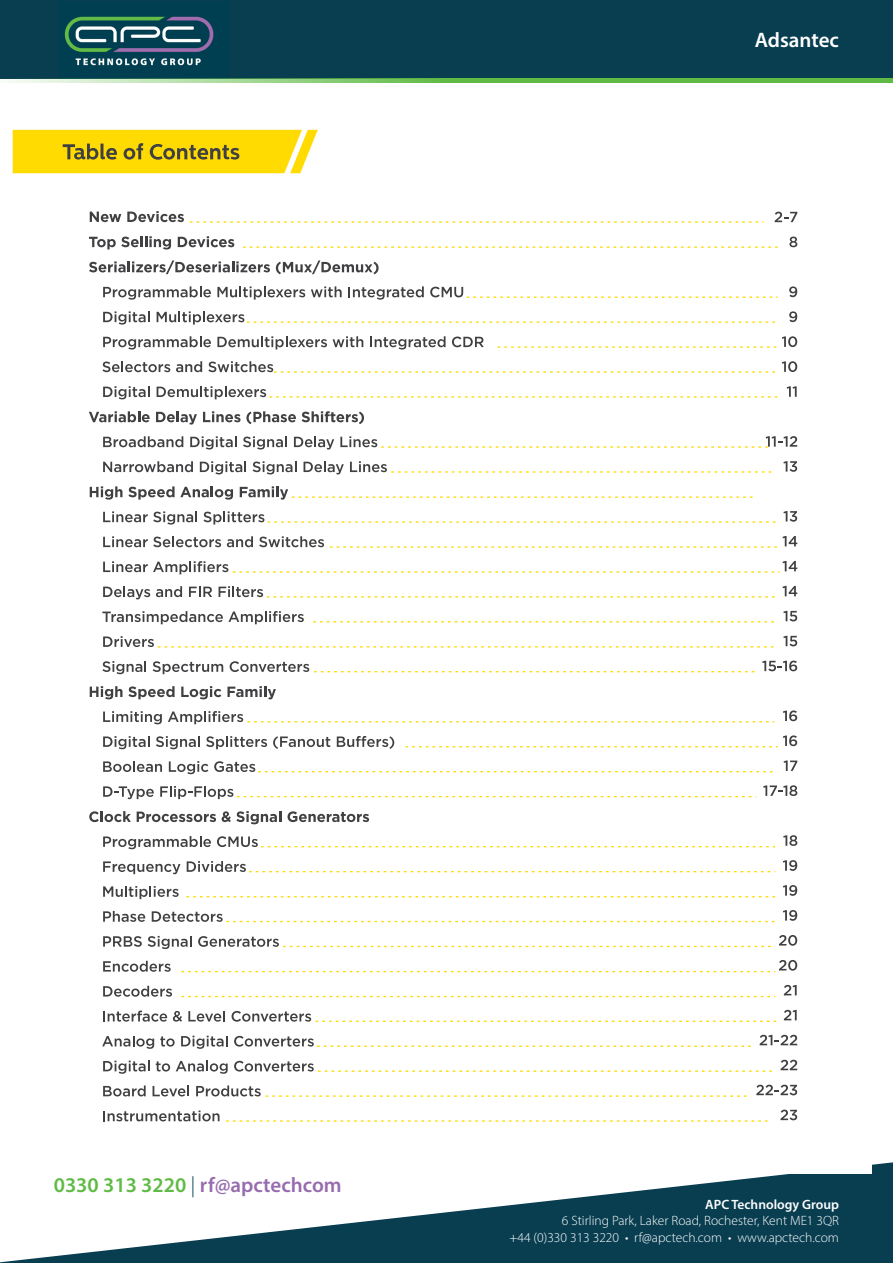
<style>
.page{position:relative;width:893px;height:1263px;background:#fff}
.page>*{position:absolute;margin:0;border:0;box-sizing:border-box;transform-origin:0 0}
.Body_copy{font:600 21px "Myriad Pro";color:#976cae}
.t1{font:600 21px "Myriad Pro";color:#fff}
.t2{font:300 13.5px/16.2px "Myriad Pro";color:#fff;text-align:right}
.t3{font:600 13.5px "Myriad Pro";color:#fff}
.s1{color:#60bb46}
.s2{font-weight:300;color:#093e51}
</style>
<div class="page">
<div style="left:0;top:0;width:893px;height:78px;background:#093e51"></div>
<svg style="left:0;top:1162px;width:893px;height:101px;fill:#093e51"></svg>
<img style="left:64px;top:16px;width:150px;height:50px">
<svg style="left:0;top:78px;width:893px;height:5px;background:#7ac16a"></svg>
<div style="left:13px;top:92px;width:859px;height:1082px;background:#fff"></div>
<svg style="left:775px;top:212px;width:22px;height:10px"></svg>
<svg style="left:789px;top:237px;width:8px;height:10px"></svg>
<svg style="left:789px;top:286px;width:8px;height:11px"></svg>
<svg style="left:789px;top:311px;width:8px;height:11px"></svg>
<svg style="left:787px;top:386px;width:10px;height:11px"></svg>
<svg style="left:783px;top:461px;width:14px;height:11px"></svg>
<svg style="left:783px;top:511px;width:14px;height:11px"></svg>
<svg style="left:783px;top:611px;width:14px;height:10px"></svg>
<svg style="left:783px;top:636px;width:14px;height:10px"></svg>
<svg style="left:783px;top:710px;width:14px;height:11px"></svg>
<svg style="left:784px;top:760px;width:13px;height:11px"></svg>
<svg style="left:763px;top:785px;width:34px;height:11px"></svg>
<svg style="left:783px;top:835px;width:14px;height:11px"></svg>
<svg style="left:783px;top:860px;width:14px;height:11px"></svg>
<svg style="left:783px;top:885px;width:14px;height:11px"></svg>
<svg style="left:783px;top:910px;width:14px;height:11px"></svg>
<svg style="left:788px;top:935px;width:9px;height:11px"></svg>
<svg style="left:779px;top:960px;width:18px;height:11px"></svg>
<svg style="left:784px;top:985px;width:13px;height:10px"></svg>
<svg style="left:784px;top:1010px;width:13px;height:10px"></svg>
<svg style="left:760px;top:1035px;width:37px;height:10px"></svg>
<svg style="left:781px;top:1060px;width:16px;height:10px"></svg>
<svg style="left:756px;top:1085px;width:41px;height:10px"></svg>
<svg style="left:781px;top:1109px;width:16px;height:11px"></svg>
<svg style="left:498px;top:336px;width:299px;height:12px"></svg>
<svg style="left:226px;top:1120px;width:542px;height:2px"></svg>
<svg style="left:330px;top:536px;width:467px;height:12px"></svg>
<svg style="left:313px;top:621px;width:461px;height:1px"></svg>
<svg style="left:405px;top:735px;width:392px;height:12px"></svg>
<svg style="left:186px;top:896px;width:589px;height:1px"></svg>
<svg style="left:13px;top:130px;width:305px;height:43px;background:#f3d312"></svg>
<svg style="left:189px;top:145px;width:50px;height:15px"></svg>
<svg style="left:90px;top:212px;width:31px;height:10px"></svg>
<svg style="left:127px;top:211px;width:57px;height:11px"></svg>
<svg style="left:89px;top:236px;width:82px;height:13px"></svg>
<svg style="left:178px;top:236px;width:56px;height:11px"></svg>
<svg style="left:89px;top:260px;width:96px;height:14px"></svg>
<svg style="left:186px;top:261px;width:84px;height:11px"></svg>
<svg style="left:276px;top:260px;width:103px;height:14px"></svg>
<svg style="left:103px;top:286px;width:95px;height:14px"></svg>
<svg style="left:200px;top:286px;width:11px;height:11px"></svg>
<svg style="left:217px;top:286px;width:88px;height:14px"></svg>
<svg style="left:311px;top:286px;width:31px;height:11px"></svg>
<svg style="left:349px;top:286px;width:75px;height:14px"></svg>
<svg style="left:430px;top:287px;width:348px;height:11px"></svg>
<svg style="left:103px;top:311px;width:47px;height:14px"></svg>
<svg style="left:157px;top:311px;width:619px;height:14px"></svg>
<svg style="left:103px;top:336px;width:95px;height:13px"></svg>
<svg style="left:200px;top:336px;width:11px;height:11px"></svg>
<svg style="left:217px;top:336px;width:110px;height:13px"></svg>
<svg style="left:333px;top:336px;width:30px;height:11px"></svg>
<svg style="left:370px;top:336px;width:76px;height:13px"></svg>
<svg style="left:452px;top:337px;width:32px;height:10px"></svg>
<svg style="left:102px;top:361px;width:68px;height:11px"></svg>
<svg style="left:176px;top:361px;width:26px;height:11px"></svg>
<svg style="left:208px;top:361px;width:589px;height:12px"></svg>
<svg style="left:103px;top:386px;width:47px;height:13px"></svg>
<svg style="left:157px;top:386px;width:621px;height:13px"></svg>
<svg style="left:89px;top:411px;width:61px;height:11px"></svg>
<svg style="left:156px;top:411px;width:41px;height:14px"></svg>
<svg style="left:203px;top:411px;width:93px;height:13px"></svg>
<svg style="left:302px;top:411px;width:62px;height:13px"></svg>
<svg style="left:103px;top:436px;width:80px;height:11px"></svg>
<svg style="left:190px;top:436px;width:47px;height:13px"></svg>
<svg style="left:243px;top:436px;width:44px;height:13px"></svg>
<svg style="left:294px;top:436px;width:40px;height:13px"></svg>
<svg style="left:340px;top:436px;width:457px;height:12px"></svg>
<svg style="left:103px;top:461px;width:90px;height:11px"></svg>
<svg style="left:200px;top:461px;width:46px;height:13px"></svg>
<svg style="left:253px;top:461px;width:44px;height:13px"></svg>
<svg style="left:303px;top:461px;width:41px;height:13px"></svg>
<svg style="left:350px;top:461px;width:422px;height:12px"></svg>
<svg style="left:90px;top:486px;width:32px;height:14px"></svg>
<svg style="left:128px;top:486px;width:105px;height:14px"></svg>
<svg style="left:240px;top:486px;width:513px;height:14px"></svg>
<svg style="left:103px;top:511px;width:94px;height:14px"></svg>
<svg style="left:203px;top:511px;width:573px;height:13px"></svg>
<svg style="left:103px;top:536px;width:105px;height:11px"></svg>
<svg style="left:209px;top:539px;width:12px;height:8px"></svg>
<svg style="left:227px;top:536px;width:26px;height:11px"></svg>
<svg style="left:259px;top:536px;width:65px;height:11px"></svg>
<svg style="left:103px;top:561px;width:102px;height:13px"></svg>
<svg style="left:207px;top:561px;width:590px;height:12px"></svg>
<svg style="left:103px;top:586px;width:47px;height:13px"></svg>
<svg style="left:156px;top:586px;width:26px;height:11px"></svg>
<svg style="left:189px;top:587px;width:23px;height:10px"></svg>
<svg style="left:219px;top:586px;width:578px;height:11px"></svg>
<svg style="left:102px;top:611px;width:85px;height:13px"></svg>
<svg style="left:189px;top:611px;width:115px;height:13px"></svg>
<svg style="left:103px;top:636px;width:671px;height:11px"></svg>
<svg style="left:102px;top:661px;width:44px;height:13px"></svg>
<svg style="left:153px;top:661px;width:70px;height:13px"></svg>
<svg style="left:230px;top:661px;width:567px;height:11px"></svg>
<svg style="left:90px;top:686px;width:32px;height:13px"></svg>
<svg style="left:128px;top:686px;width:47px;height:13px"></svg>
<svg style="left:181px;top:686px;width:40px;height:13px"></svg>
<svg style="left:227px;top:686px;width:49px;height:13px"></svg>
<svg style="left:103px;top:711px;width:59px;height:13px"></svg>
<svg style="left:168px;top:711px;width:606px;height:13px"></svg>
<svg style="left:103px;top:736px;width:47px;height:13px"></svg>
<svg style="left:156px;top:736px;width:44px;height:13px"></svg>
<svg style="left:206px;top:736px;width:61px;height:13px"></svg>
<svg style="left:273px;top:736px;width:57px;height:13px"></svg>
<svg style="left:337px;top:736px;width:57px;height:13px"></svg>
<svg style="left:103px;top:761px;width:59px;height:11px"></svg>
<svg style="left:169px;top:761px;width:39px;height:13px"></svg>
<svg style="left:214px;top:761px;width:559px;height:11px"></svg>
<svg style="left:103px;top:786px;width:51px;height:13px"></svg>
<svg style="left:160px;top:786px;width:596px;height:13px"></svg>
<svg style="left:89px;top:811px;width:42px;height:11px"></svg>
<svg style="left:137px;top:811px;width:79px;height:11px"></svg>
<svg style="left:222px;top:811px;width:59px;height:13px"></svg>
<svg style="left:288px;top:811px;width:81px;height:11px"></svg>
<svg style="left:103px;top:836px;width:108px;height:13px"></svg>
<svg style="left:217px;top:836px;width:558px;height:11px"></svg>
<svg style="left:103px;top:861px;width:77px;height:13px"></svg>
<svg style="left:187px;top:861px;width:588px;height:11px"></svg>
<svg style="left:103px;top:886px;width:76px;height:13px"></svg>
<svg style="left:103px;top:911px;width:42px;height:11px"></svg>
<svg style="left:152px;top:911px;width:623px;height:11px"></svg>
<svg style="left:103px;top:936px;width:39px;height:11px"></svg>
<svg style="left:148px;top:936px;width:44px;height:13px"></svg>
<svg style="left:198px;top:935px;width:588px;height:12px"></svg>
<svg style="left:103px;top:961px;width:68px;height:11px"></svg>
<svg style="left:103px;top:986px;width:69px;height:11px"></svg>
<svg style="left:103px;top:1010px;width:64px;height:12px"></svg>
<svg style="left:173px;top:1011px;width:9px;height:11px"></svg>
<svg style="left:188px;top:1011px;width:37px;height:11px"></svg>
<svg style="left:232px;top:1011px;width:545px;height:11px"></svg>
<svg style="left:102px;top:1036px;width:52px;height:13px"></svg>
<svg style="left:160px;top:1036px;width:15px;height:10px"></svg>
<svg style="left:181px;top:1035px;width:47px;height:14px"></svg>
<svg style="left:234px;top:1036px;width:517px;height:11px"></svg>
<svg style="left:103px;top:1060px;width:47px;height:14px"></svg>
<svg style="left:156px;top:1061px;width:14px;height:10px"></svg>
<svg style="left:176px;top:1060px;width:52px;height:14px"></svg>
<svg style="left:234px;top:1061px;width:538px;height:11px"></svg>
<svg style="left:103px;top:1085px;width:43px;height:11px"></svg>
<svg style="left:153px;top:1085px;width:36px;height:11px"></svg>
<svg style="left:196px;top:1085px;width:551px;height:12px"></svg>
<svg style="left:103px;top:1110px;width:117px;height:11px"></svg>
<svg style="left:190px;top:221px;width:573px;height:2px"></svg>
<svg style="left:243px;top:246px;width:535px;height:2px"></svg>
<svg style="left:181px;top:971px;width:594px;height:1px"></svg>
<svg style="left:181px;top:996px;width:594px;height:1px"></svg>
<h1 class="t1" style="left:755px;top:27px;width:86px">Adsantec</h1>
<p class="Body_copy" style="left:54px;top:1172px;width:289px"><span class="s1">0330 313 3220</span> <span class="s2">|</span> rf@apctechcom</p>
<p class="t3" style="left:705px;top:1196px;width:135px">APC Technology Group</p>
<p class="t2" style="left:509px;top:1212px;width:331px">6 Stirling Park, Laker Road, Rochester, Kent ME1 3QR<br>+44 (0)330 313 3220 • rf@apctech.com • www.apctech.com</p>
</div>
